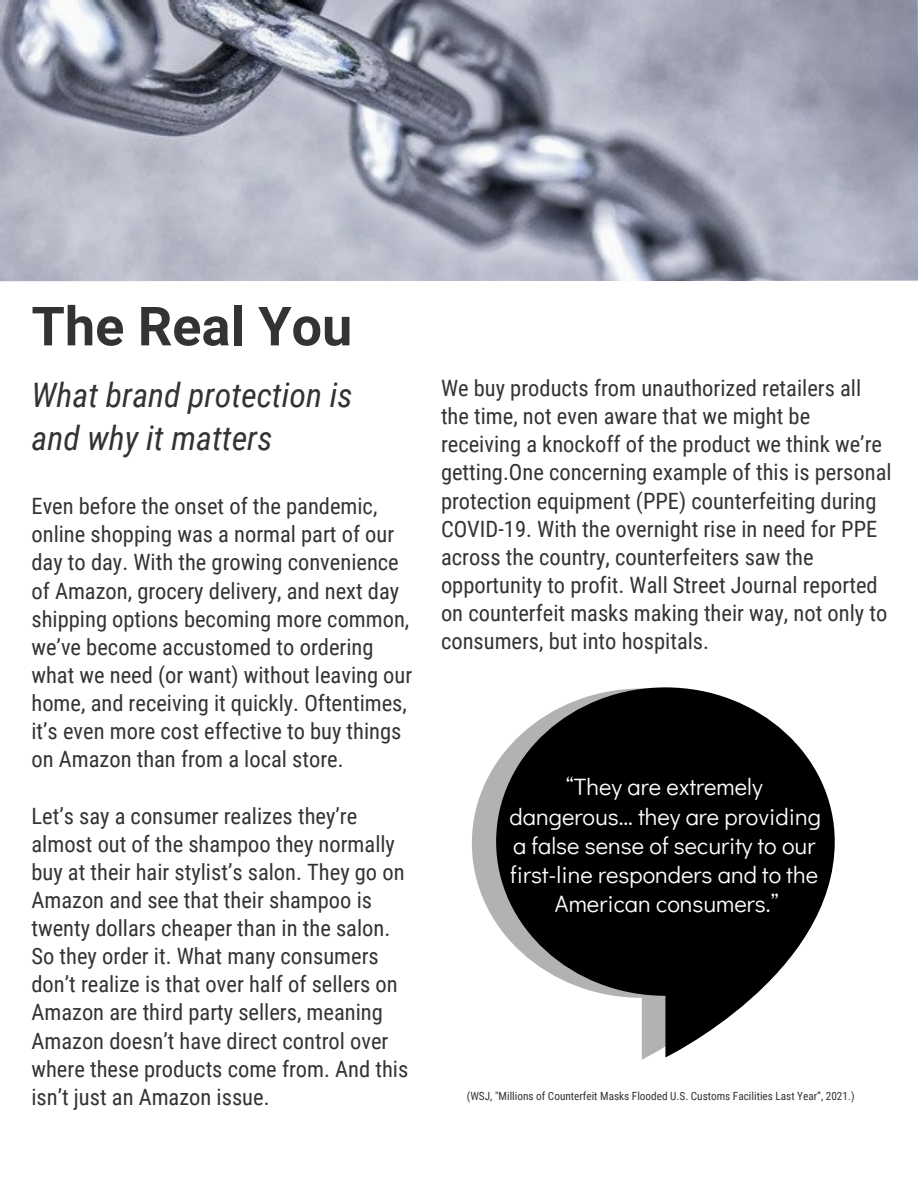
<style>
.page{position:relative;width:918px;height:1188px;background:#fff}
.page>*{position:absolute;margin:0;border:0;box-sizing:border-box;transform-origin:0 0}
.t1{font:700 54px "Roboto";color:#333}
.t2{font:italic 33.75px/42.8px "Roboto Condensed";color:#333}
.t3{font:23.7px/29.2px "Didact Gothic";color:#fff;text-align:center}
.t4{font:22.5px/28.2px "Roboto Condensed";color:#333}
.t5{font:11.25px "Roboto Condensed";color:#333}
</style>
<div class="page">
<img style="left:0;top:0;width:918px;height:282px">
<svg style="left:472px;top:764px;width:195px;height:296px"></svg>
<svg style="left:496px;top:687px;width:339px;height:370px;fill:#000"></svg>
<h1 class="t1" style="left:32px;top:288px;width:322px">The Real You</h1>
<h2 class="t2" style="left:32px;top:373px;width:322px">What brand protection is and why it matters</h2>
<p class="t4" style="left:32px;top:491px;width:382px">Even before the onset of the pandemic, online shopping was a normal part of our day to day. With the growing convenience of Amazon, grocery delivery, and next day shipping options becoming more common, we’ve become accustomed to ordering what we need (or want) without leaving our home, and receiving it quickly. Oftentimes, it’s even more cost effective to buy things on Amazon than from a local store.</p>
<p class="t4" style="left:32px;top:801px;width:378px">Let’s say a consumer realizes they’re almost out of the shampoo they normally buy at their hair stylist’s salon. They go on Amazon and see that their shampoo is twenty dollars cheaper than in the salon.<br>So they order it. What many consumers don’t realize is that over half of sellers on Amazon are third party sellers, meaning Amazon doesn’t have direct control over where these products come from. And this isn’t just an Amazon issue.</p>
<p class="t4" style="left:441px;top:373px;width:452px">We buy products from unauthorized retailers all the time, not even aware that we might be receiving a knockoff of the product we think we’re getting.One concerning example of this is personal protection equipment (PPE) counterfeiting during COVID-19. With the overnight rise in need for PPE across the country, counterfeiters saw the opportunity to profit. Wall Street Journal reported on counterfeit masks making their way, not only to consumers, but into hospitals.</p>
<p class="t3" style="left:510px;top:771px;width:313px">“They are extremely dangerous... they are providing a false sense of security to our first-line responders and to the<br>American consumers.”</p>
<p class="t5" style="left:467px;top:1088px;width:389px">(WSJ, "Millions of Counterfeit Masks Flooded U.S. Customs Facilities Last Year”, 2021.)</p>
</div>
